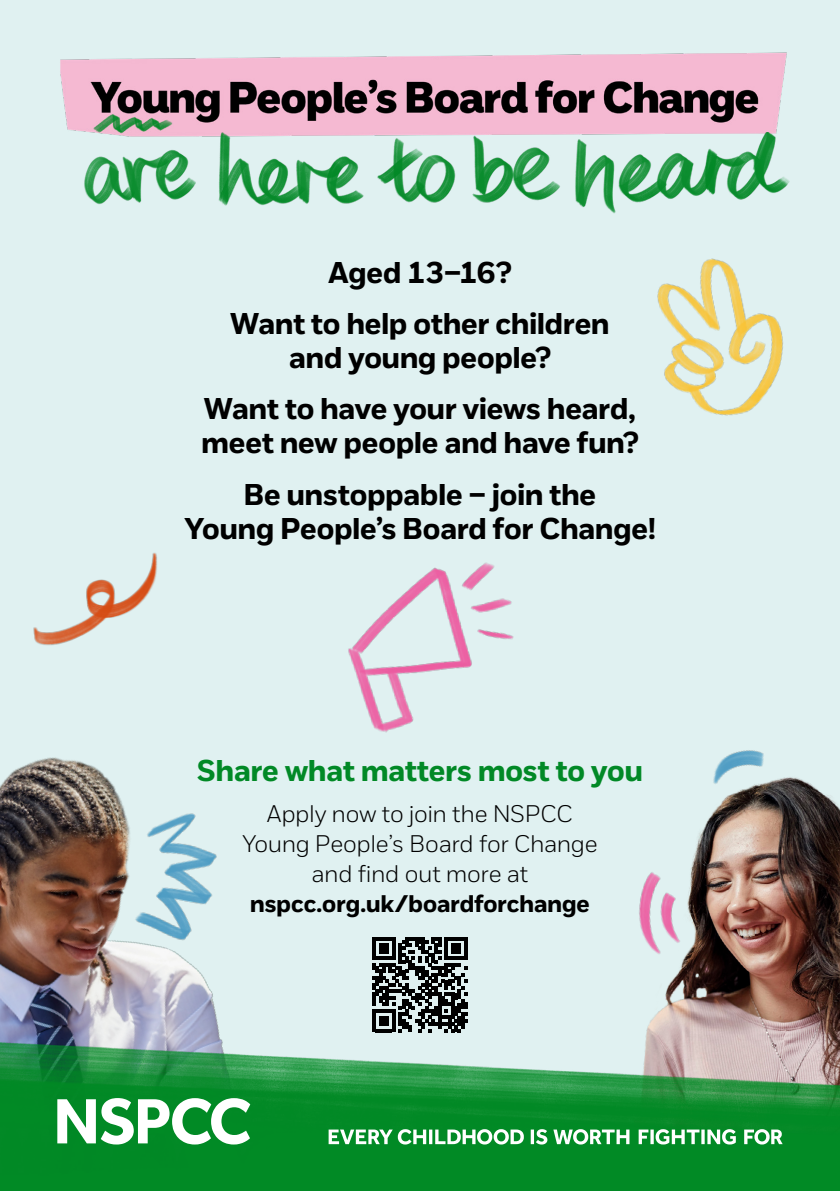
<style>
.page{position:relative;width:840px;height:1191px;background:#fff}
.page>*{position:absolute;margin:0;border:0;box-sizing:border-box;transform-origin:0 0}
.t1{font:700 30px/51px "NSPCC";color:#000;text-align:center}
.t2{font:700 30px "NSPCC";color:#018926}
.t3{font:300 24px/30px "NSPCC";color:#000;text-align:center}
.t4{font:700 24px "NSPCC";color:#000}
</style>
<div class="page">
<div style="left:0;top:0;width:839px;height:1191px;background:#e0f1f1"></div>
<img style="left:60px;top:52px;width:727px;height:80px">
<img style="left:348px;top:562px;width:166px;height:171px">
<img style="left:65px;top:119px;width:422px;height:87px">
<img style="left:451px;top:132px;width:339px;height:82px">
<img style="left:33px;top:552px;width:124px;height:94px">
<img style="left:657px;top:258px;width:126px;height:158px">
<img style="left:714px;top:750px;width:50px;height:22px">
<img style="left:639px;top:772px;width:200px;height:255px">
<img style="left:0;top:757px;width:219px;height:270px">
<svg style="left:372px;top:937px;width:95px;height:90px"></svg>
<img style="left:0;top:1027px;width:839px;height:164px">
<svg style="left:328px;top:1129px;width:454px;height:15px;background:#77c08a"></svg>
<svg style="left:57px;top:1098px;width:193px;height:46px;background:#83c595"></svg>
<p class="t1" style="left:230px;top:247px;width:380px">Aged 13–16?<br>Want to help other children</p>
<p class="t1" style="left:204px;top:332px;width:432px">and young people?<br>Want to have your views heard,</p>
<p class="t1" style="left:201px;top:417px;width:438px">meet new people and have fun?<br>Be unstoppable – join the</p>
<p class="t1" style="left:184px;top:502px;width:472px">Young People’s Board for Change!</p>
<p class="t2" style="left:197px;top:752px;width:447px">Share what matters most to you</p>
<p class="t3" style="left:242px;top:799px;width:356px">Apply now to join the NSPCC<br>Young People’s Board for Change and find out more at</p>
<p class="t4" style="left:250px;top:889px;width:341px">nspcc.org.uk/boardforchange</p>
</div>
